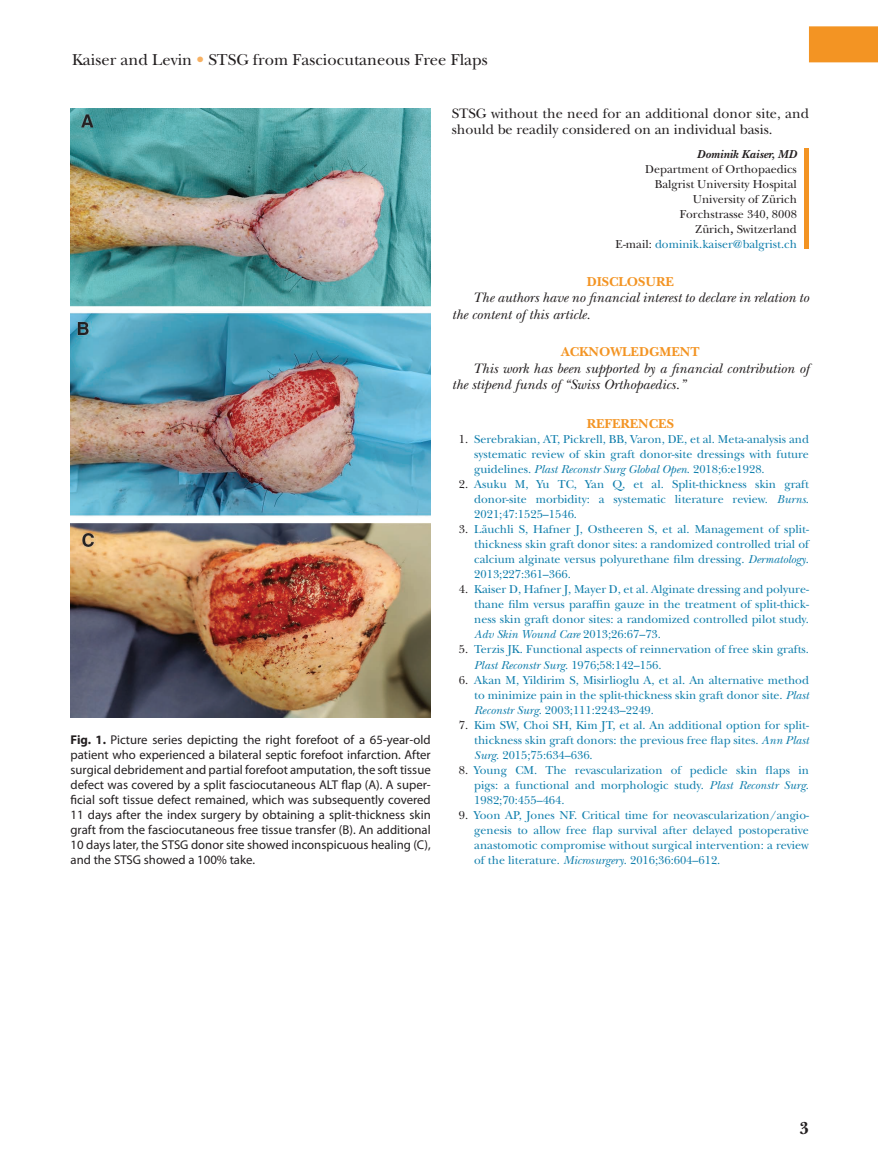
<style>
.page{position:relative;width:878px;height:1175px;background:#fff}
.page>*{position:absolute;margin:0;border:0;box-sizing:border-box;transform-origin:0 0}
.t1{font:700 18px "New Baskerville Std";color:#231f20}
.t2{font:16.5px "New Baskerville Std";color:#231f20}
.t3{font:italic 14.25px/16.5px "New Baskerville Std";color:#231f20}
.t4{font:14.25px/16.5px "New Baskerville Std";color:#231f20}
.t5{font:700 13.5px "New Baskerville Std";color:#f39423}
.t6{font:12.75px/15px "Myriad Pro";color:#231f20;text-align:justify}
.t7{font:12px/15px "New Baskerville Std";color:#0f7eac;text-align:justify}
.t8{font:12px/15px "New Baskerville Std";color:#231f20;text-align:right}
.t9{font:italic 700 12px "New Baskerville Std";color:#231f20}
.s1{color:#f7b163}
.s2{font-weight:700}
.s3{font-weight:700;font-style:italic}
.s4{color:#0f7eac}
.s5{color:#231f20}
.s6{font-style:italic}
</style>
<div class="page">
<div style="left:808px;top:26px;width:70px;height:36px;background:#f39423"></div>
<hr style="left:804px;top:149px;width:4px;height:15px;background:#f39423">
<hr style="left:804px;top:164px;width:4px;height:15px;background:#f39423">
<hr style="left:804px;top:179px;width:4px;height:15px;background:#f39423">
<hr style="left:804px;top:194px;width:4px;height:15px;background:#f39423">
<hr style="left:804px;top:209px;width:4px;height:15px;background:#f39423">
<hr style="left:804px;top:224px;width:4px;height:15px;background:#f39423">
<hr style="left:804px;top:233px;width:4px;height:16px;background:#f39423">
<img style="left:70px;top:108px;width:360px;height:609px">
<h2 class="t2" style="left:72px;top:50px;width:417px">Kaiser and Levin <span class="s1">•</span> STSG from Fasciocutaneous Free Flaps</h2>
<p class="t6" style="left:70px;top:732px;width:362px"><span class="s2">Fig. 1.</span> Picture series depicting the right forefoot of a 65-year-old patient who experienced a bilateral septic forefoot infarction. After surgical debridement and partial forefoot amputation, the soft tissue defect was covered by a split fasciocutaneous ALT flap (A). A super&shy;ficial soft tissue defect remained, which was subsequently covered 11 days after the index surgery by obtaining a split-thickness skin graft from the fasciocutaneous free tissue transfer (B). An additional 10 days later, the STSG donor site showed inconspicuous healing (C), and the STSG showed a 100% take.</p>
<p class="t4" style="left:452px;top:105px;width:359px">STSG without the need for an additional donor site, and should be readily considered on an individual basis.</p>
<p class="t9" style="left:697px;top:147px;width:101px">Dominik Kaiser, MD</p>
<p class="t8" style="left:615px;top:162px;width:183px">Department of Orthopaedics<br>Balgrist University Hospital<br>University of Zürich<br>Forchstrasse 340, 8008<br>Zürich<span class="s3">,</span> Switzerland<br>E-mail: <span class="s4">dominik.kaiser@balgrist.ch</span></p>
<p class="t5" style="left:586px;top:273px;width:89px">DISCLOSURE</p>
<p class="t3" style="left:451px;top:289px;width:358px;text-indent:21px">The authors have no financial interest to declare in relation to the content of this article.</p>
<p class="t5" style="left:561px;top:344px;width:140px">ACKNOWLEDGMENT</p>
<p class="t3" style="left:451px;top:360px;width:359px;text-indent:21px">This work has been supported by a financial contribution of the stipend funds of “Swiss Orthopaedics.”</p>
<p class="t5" style="left:586px;top:416px;width:89px">REFERENCES</p>
<p class="t7" style="left:474px;top:432px;width:336px;text-indent:-15px"><span class="s5">1.</span> Serebrakian, AT, Pickrell, BB, Varon, DE, et al. Meta-analysis and systematic review of skin graft donor-site dressings with future guidelines. <span class="s6">Plast Reconstr Surg Global Open</span>. 2018;6:e1928.</p>
<p class="t7" style="left:474px;top:477px;width:336px;text-indent:-15px"><span class="s5">2.</span> Asuku M, Yu TC, Yan Q, et al. Split-thickness skin graft donor-site morbidity: a systematic literature review. <span class="s6">Burns</span>.<br>2021;47:1525–1546.</p>
<p class="t7" style="left:474px;top:522px;width:336px;text-indent:-15px"><span class="s5">3.</span> Läuchli S, Hafner J, Ostheeren S, et al. Management of split&shy;thickness skin graft donor sites: a randomized controlled trial of calcium alginate versus polyurethane film dressing. <span class="s6">Dermatology</span>.<br>2013;227:361–366.</p>
<p class="t7" style="left:474px;top:582px;width:336px;text-indent:-15px"><span class="s5">4.</span> Kaiser D, Hafner J, Mayer D, et al. Alginate dressing and polyure&shy;thane film versus paraffin gauze in the treatment of split-thick&shy;ness skin graft donor sites: a randomized controlled pilot study.<br><span class="s6">Adv Skin Wound Care</span> 2013;26:67–73.</p>
<p class="t7" style="left:474px;top:642px;width:336px;text-indent:-15px"><span class="s5">5.</span> Terzis JK. Functional aspects of reinnervation of free skin grafts.<br><span class="s6">Plast Reconstr Surg</span>. 1976;58:142–156.</p>
<p class="t7" style="left:474px;top:672px;width:336px;text-indent:-15px"><span class="s5">6.</span> Akan M, Yildirim S, Misirlioglu A, et al. An alternative method to minimize pain in the split-thickness skin graft donor site. <span class="s6">Plast Reconstr Surg</span>. 2003;111:2243–2249.</p>
<p class="t7" style="left:474px;top:717px;width:336px;text-indent:-15px"><span class="s5">7.</span> Kim SW, Choi SH, Kim JT, et al. An additional option for split&shy;thickness skin graft donors: the previous free flap sites. <span class="s6">Ann Plast Surg</span>. 2015;75:634–636.</p>
<p class="t7" style="left:474px;top:762px;width:336px;text-indent:-15px"><span class="s5">8.</span> Young CM. The revascularization of pedicle skin flaps in pigs: a functional and morphologic study. <span class="s6">Plast Reconstr Surg</span>.<br>1982;70:455–464.</p>
<p class="t7" style="left:474px;top:807px;width:336px;text-indent:-15px"><span class="s5">9.</span> Yoon AP, Jones NF. Critical time for neovascularization/angio&shy;genesis to allow free flap survival after delayed postoperative anastomotic compromise without surgical intervention: a review of the literature. <span class="s6">Microsurgery</span>. 2016;36:604–612.</p>
<h1 class="t1" style="left:799px;top:1118px;width:11px">3</h1>
</div>
